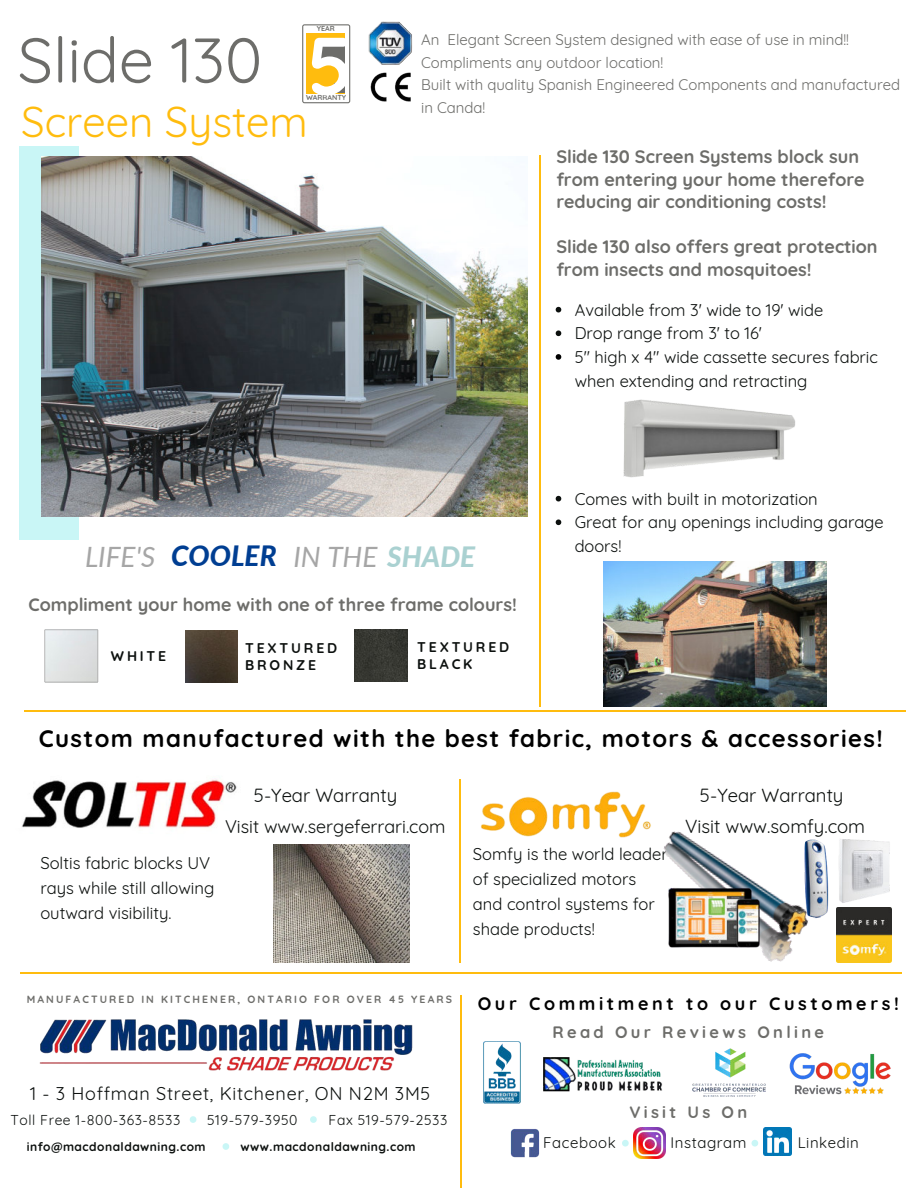
<style>
.page{position:relative;width:918px;height:1188px;background:#fff}
.page>*{position:absolute;margin:0;border:0;box-sizing:border-box;transform-origin:0 0}
.t1{font:700 81.15px "Quicksand";color:#fff}
.t2{font:63px "Quicksand";color:#6d6d6a}
.t3{font:42px "Quicksand";color:#ffbc0e}
.t4{font:italic 28.05px "Lato";color:#a6a6a6}
.t5{font:italic 800 28.05px "Lato";color:#003e92}
.t6{font:700 24px "Quicksand";letter-spacing:.06em;color:#000}
.t7{font:18.6px "Quicksand";color:#0c100e}
.t8{font:700 18px/22.5px "Quicksand";color:#6d6d6a}
.t9{font:18px "Quicksand";letter-spacing:.04em;color:#0c100e}
.t10{font:700 18px "Quicksand";letter-spacing:.2em;color:#000}
.t11{font:18px "Quicksand";color:#0c100e}
.t12{font:16.65px/24.9px "Quicksand";color:#0c100e}
.t13{font:16.5px/23.7px "Quicksand";color:#0c100e}
.t14{font:700 16.5px "Quicksand";letter-spacing:.2em;color:#6d6d6a}
.t15{font:15px/22.5px "Quicksand";color:#6d6d6a}
.t16{font:15px "Quicksand";letter-spacing:.04em;color:#0c100e}
.t17{font:700 14.1px "Quicksand";letter-spacing:.2em;color:#0c100e}
.t18{font:13.95px "Quicksand";letter-spacing:.04em;color:#0c100e}
.t19{font:700 12px "Quicksand";letter-spacing:.04em;color:#0c100e}
.t20{font:700 10.5px "Quicksand";letter-spacing:.2em;color:#6d6d6a}
.t21{font:700 7.2px "Quicksand";color:#6d6d6a}
.s1{font-weight:800;color:#aad1d1}
</style>
<div class="page">
<hr style="left:24px;top:711px;width:882px;height:1px;background:#ffbc0e">
<div style="left:20px;top:146px;width:59px;height:393px;background:#c9f6f6"></div>
<hr style="left:20px;top:973px;width:882px;height:1px;background:#ffbc0e">
<hr style="left:459px;top:779px;width:1px;height:184px;background:#ffbc0e">
<img style="left:460px;top:779px;width:186px;height:71px">
<hr style="left:540px;top:155px;width:1px;height:551px;background:#ffbc0e">
<img style="left:22px;top:779px;width:215px;height:49px">
<img style="left:273px;top:845px;width:136px;height:118px">
<svg style="left:556px;top:307px;width:5px;height:5px"></svg>
<svg style="left:556px;top:330px;width:5px;height:6px"></svg>
<svg style="left:556px;top:354px;width:5px;height:6px"></svg>
<svg style="left:556px;top:496px;width:5px;height:5px"></svg>
<svg style="left:556px;top:519px;width:5px;height:6px"></svg>
<img style="left:370px;top:72px;width:41px;height:29px">
<img style="left:368px;top:21px;width:44px;height:44px">
<hr style="left:460px;top:996px;width:1px;height:192px;background:#ffbc0e">
<img style="left:623px;top:399px;width:172px;height:79px">
<img style="left:603px;top:561px;width:223px;height:145px">
<img style="left:864px;top:840px;width:26px;height:58px">
<img style="left:842px;top:839px;width:22px;height:64px">
<img style="left:620px;top:811px;width:222px;height:162px">
<img style="left:664px;top:883px;width:99px;height:69px">
<img style="left:836px;top:907px;width:55px;height:56px">
<img style="left:41px;top:157px;width:486px;height:360px">
<img style="left:692px;top:1048px;width:74px;height:49px">
<img style="left:543px;top:1057px;width:120px;height:35px">
<img style="left:483px;top:1041px;width:38px;height:63px">
<img style="left:789px;top:1053px;width:102px;height:41px">
<img style="left:763px;top:1127px;width:28px;height:28px">
<img style="left:510px;top:1129px;width:30px;height:29px">
<img style="left:634px;top:1127px;width:31px;height:32px">
<svg style="left:622px;top:1140px;width:7px;height:7px"></svg>
<svg style="left:752px;top:1140px;width:6px;height:7px"></svg>
<img style="left:39px;top:1019px;width:374px;height:52px">
<svg style="left:223px;top:1143px;width:6px;height:7px"></svg>
<svg style="left:310px;top:1116px;width:7px;height:7px"></svg>
<svg style="left:190px;top:1116px;width:6px;height:7px"></svg>
<svg style="left:302px;top:24px;width:48px;height:79px"></svg>
<div style="left:307px;top:33px;width:38px;height:60px;background:#ffbc0e"></div>
<div style="left:315px;top:45px;width:30px;height:19px;background:#6d6d6a"></div>
<div style="left:334px;top:83px;width:11px;height:10px;background:#6d6d6a"></div>
<img style="left:186px;top:630px;width:52px;height:52px">
<img style="left:354px;top:630px;width:53px;height:52px">
<svg style="left:44px;top:629px;width:54px;height:54px;background:#dde0e1"></svg>
<p class="t21" style="left:317px;top:24px;width:20px">YEAR</p>
<p class="t2" style="left:18px;top:20px;width:246px">Slide 130</p>
<p class="t3" style="left:21px;top:95px;width:288px">Screen System</p>
<p class="t1" style="left:307px;top:13px;width:49px">5</p>
<p class="t21" style="left:306px;top:93px;width:42px">WARRANTY</p>
<p class="t15" style="left:421px;top:29px;width:429px">An Elegant Screen System designed with ease of use in mind!!<br>Compliments any outdoor location!</p>
<p class="t15" style="left:421px;top:74px;width:481px">Built with quality Spanish Engineered Components and manufactured in Canda!</p>
<p class="t8" style="left:556px;top:145px;width:310px">Slide 130 Screen Systems block sun from entering your home therefore reducing air conditioning costs!</p>
<p class="t8" style="left:556px;top:235px;width:323px">Slide 130 also offers great protection from insects and mosquitoes!</p>
<p class="t13" style="left:575px;top:298px;width:250px">Available from 3' wide to 19' wide</p>
<p class="t13" style="left:575px;top:321px;width:189px">Drop range from 3' to 16'</p>
<p class="t13" style="left:575px;top:345px;width:305px">5" high x 4" wide cassette secures fabric when extending and retracting</p>
<p class="t4" style="left:85px;top:539px;width:72px">LIFE'S</p>
<p class="t5" style="left:171px;top:539px;width:107px">COOLER</p>
<p class="t4" style="left:293px;top:539px;width:183px">IN THE <span class="s1">SHADE</span></p>
<p class="t8" style="left:29px;top:593px;width:490px">Compliment your home with one of three frame colours!</p>
<p class="t17" style="left:111px;top:647px;width:57px">WHITE</p>
<p class="t17" style="left:245px;top:639px;width:94px">TEXTURED</p>
<p class="t17" style="left:245px;top:655px;width:72px">BRONZE</p>
<p class="t17" style="left:417px;top:638px;width:94px">TEXTURED</p>
<p class="t17" style="left:417px;top:655px;width:57px">BLACK</p>
<p class="t13" style="left:575px;top:487px;width:245px">Comes with built in motorization</p>
<p class="t13" style="left:575px;top:510px;width:310px">Great for any openings including garage doors!</p>
<p class="t6" style="left:39px;top:723px;width:846px">Custom manufactured with the best fabric, motors &amp; accessories!</p>
<p class="t12" style="left:40px;top:851px;width:175px">Soltis fabric blocks UV rays while still allowing outward visibility.</p>
<p class="t7" style="left:254px;top:783px;width:145px">5-Year Warranty</p>
<p class="t11" style="left:225px;top:815px;width:222px">Visit www.sergeferrari.com</p>
<p class="t12" style="left:473px;top:842px;width:196px">Somfy is the world leader of specialized motors and control systems for shade products!</p>
<p class="t7" style="left:700px;top:783px;width:145px">5-Year Warranty</p>
<p class="t7" style="left:685px;top:815px;width:182px">Visit www.somfy.com</p>
<p class="t20" style="left:27px;top:993px;width:427px">MANUFACTURED IN KITCHENER, ONTARIO FOR OVER 45 YEARS</p>
<p class="t9" style="left:30px;top:1082px;width:402px">1 - 3 Hoffman Street, Kitchener, ON N2M 3M5</p>
<p class="t19" style="left:27px;top:1139px;width:180px">info@macdonaldawning.com</p>
<p class="t18" style="left:11px;top:1111px;width:171px">Toll Free 1-800-363-8533</p>
<p class="t18" style="left:207px;top:1111px;width:92px">519-579-3950</p>
<p class="t18" style="left:329px;top:1111px;width:120px">Fax 519-579-2533</p>
<p class="t19" style="left:241px;top:1139px;width:177px">www.macdonaldawning.com</p>
<p class="t10" style="left:478px;top:992px;width:423px">Our Commitment to our Customers!</p>
<p class="t14" style="left:553px;top:1021px;width:273px">Read Our Reviews Online</p>
<p class="t14" style="left:629px;top:1102px;width:119px">Visit Us On</p>
<p class="t16" style="left:543px;top:1133px;width:74px">Facebook</p>
<p class="t16" style="left:670px;top:1133px;width:78px">Instagram</p>
<p class="t16" style="left:798px;top:1133px;width:63px">Linkedin</p>
</div>
